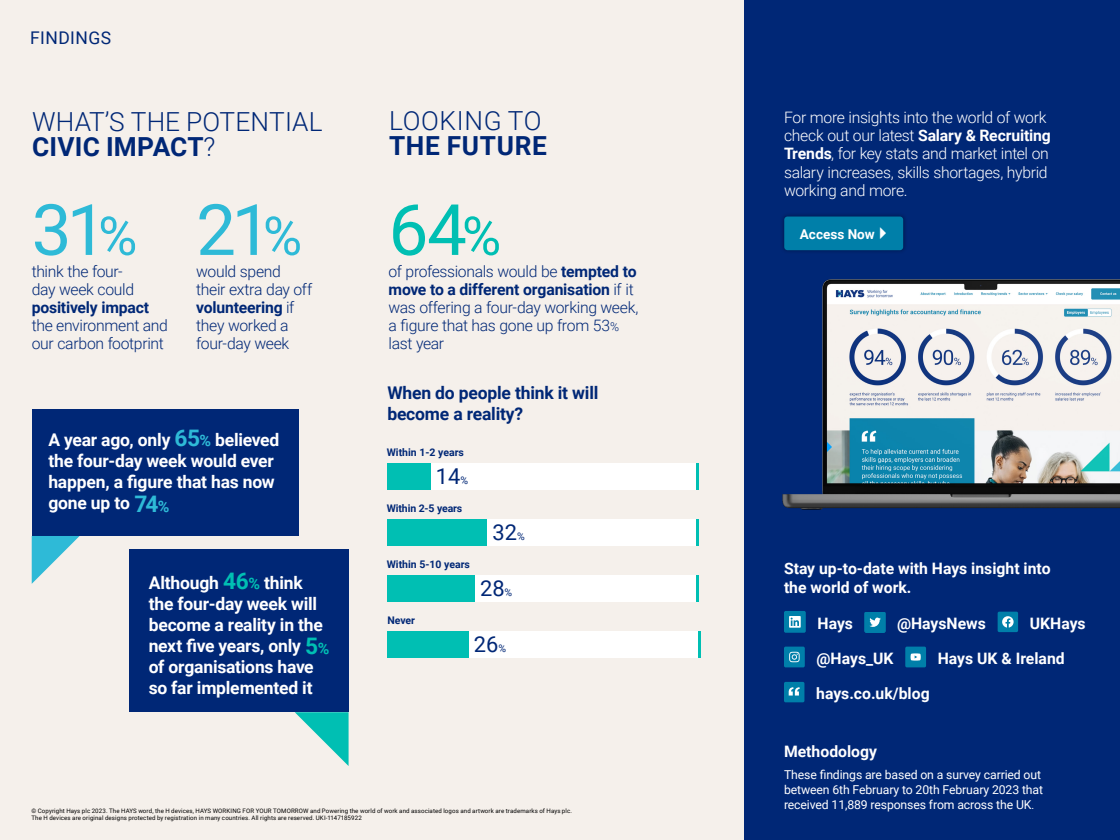
<style>
.page{position:relative;width:1120px;height:840px;background:#fff}
.page>*{position:absolute;margin:0;border:0;box-sizing:border-box;transform-origin:0 0}
.t1{font:70.88px "Roboto";color:#2ebad7}
.t2{font:70.88px "Roboto";color:#00bfb3}
.t3{font:300 26.25px/25.2px "Roboto";letter-spacing:.01em;color:#002776}
.t4{font:700 26.25px "Roboto";letter-spacing:.025em;color:#002776}
.t5{font:700 22.75px "Roboto";color:#00bfb3}
.t6{font:21.88px "Roboto";color:#002776}
.t7{font:700 17.5px/21px "Roboto";letter-spacing:-.01em;color:#fff}
.t8{font:700 17.5px/21px "Roboto";letter-spacing:-.01em;color:#002776}
.t9{font:17.5px "Roboto";letter-spacing:.025em;color:#002776}
.t10{font:300 15.75px/18.1px "Roboto";letter-spacing:-.02em;color:#002776}
.t11{font:300 15.75px/18.1px "Roboto";letter-spacing:-.02em;color:#fff}
.t12{font:700 15.75px/18.9px "Roboto";color:#fff}
.t13{font:700 15.75px "Roboto";letter-spacing:-.01em;color:#002776}
.t14{font:700 13.56px "Roboto";color:#fff}
.t15{font:12.25px/14.7px "Roboto";letter-spacing:-.01em;color:#fff}
.t16{font:700 10.5px "Roboto";color:#002776}
.t17{font:6.12px/7px "Roboto";letter-spacing:.02em;color:#000}
.s1{font-weight:700}
.s2{font-size:53.55px}
.s3{font-size:22.75px;color:#2ebad7}
.s4{font-size:15.75px;color:#2ebad7}
.s5{font-size:22.75px;color:#00bfb3}
.s6{font-size:15.75px;color:#00bfb3}
.s7{font-size:15.75px}
.s8{font-size:12.25px}
.s9{font-size:10.5px}
</style>
<div class="page">
<div style="left:743px;top:0;width:377px;height:840px;background:#002776"></div>
<div style="left:0;top:0;width:743px;height:840px;background:#f5f0eb"></div>
<div style="left:387px;top:463px;width:312px;height:26px;background:#fff"></div>
<div style="left:387px;top:463px;width:44px;height:26px;background:#00bfb3"></div>
<div style="left:387px;top:575px;width:312px;height:26px;background:#fff"></div>
<div style="left:387px;top:575px;width:88px;height:26px;background:#00bfb3"></div>
<div style="left:388px;top:631px;width:312px;height:26px;background:#fff"></div>
<div style="left:387px;top:631px;width:81px;height:26px;background:#00bfb3"></div>
<div style="left:387px;top:519px;width:312px;height:26px;background:#fff"></div>
<div style="left:387px;top:519px;width:100px;height:26px;background:#00bfb3"></div>
<hr style="left:697px;top:575px;width:2px;height:26px;background:#00bfb3">
<hr style="left:698px;top:631px;width:2px;height:26px;background:#00bfb3">
<hr style="left:697px;top:519px;width:2px;height:26px;background:#00bfb3">
<hr style="left:697px;top:463px;width:2px;height:26px;background:#00bfb3">
<div style="left:32px;top:410px;width:266px;height:126px;background:#002776"></div>
<svg style="left:32px;top:536px;width:48px;height:48px"></svg>
<div style="left:130px;top:550px;width:219px;height:162px;background:#002776"></div>
<svg style="left:295px;top:712px;width:54px;height:54px"></svg>
<img style="left:782px;top:279px;width:338px;height:231px">
<div style="left:780px;top:212px;width:128px;height:43px;background:#000;opacity:.4"></div>
<div style="left:784px;top:217px;width:119px;height:33px;background:#007fa9;border-radius:3px"></div>
<div style="left:784px;top:611px;width:22px;height:22px;background:#007fa9;border-radius:2px"></div>
<svg style="left:789px;top:616px;width:12px;height:12px"></svg>
<div style="left:865px;top:612px;width:20px;height:20px;background:#007fa9;border-radius:2px"></div>
<div style="left:865px;top:612px;width:20px;height:20px;border:1px solid #007fa9;border-radius:2px"></div>
<svg style="left:869px;top:618px;width:12px;height:9px"></svg>
<div style="left:998px;top:612px;width:20px;height:20px;background:#007fa9;border-radius:2px"></div>
<svg style="left:1002px;top:616px;width:12px;height:12px"></svg>
<div style="left:784px;top:647px;width:21px;height:20px;background:#007faa;border-radius:2px"></div>
<svg style="left:789px;top:652px;width:11px;height:10px"></svg>
<div style="left:905px;top:647px;width:21px;height:20px;background:#007fa9;border-radius:2px"></div>
<svg style="left:911px;top:653px;width:10px;height:8px"></svg>
<div style="left:784px;top:682px;width:20px;height:20px;background:#007fa9;border-radius:2px"></div>
<svg style="left:789px;top:687px;width:11px;height:9px"></svg>
<p class="t9" style="left:30px;top:25px;width:82px">FINDINGS</p>
<h2 class="t3" style="left:32px;top:108px;width:292px">WHAT’S THE POTENTIAL<br><span class="s1">CIVIC IMPACT</span>?</h2>
<h1 class="t1" style="left:32px;top:180px;width:107px">31<span class="s2">%</span></h1>
<p class="t10" style="left:32px;top:262px;width:104px">think the four&shy;day week could</p>
<p class="t13" style="left:32px;top:297px;width:119px">positively impact</p>
<p class="t10" style="left:32px;top:316px;width:138px">the environment and our carbon footprint</p>
<h1 class="t1" style="left:196px;top:180px;width:107px">21<span class="s2">%</span></h1>
<p class="t10" style="left:196px;top:262px;width:118px">would spend their extra day off <span class="s1">volunteering</span> if they worked a four-day week</p>
<p class="t7" style="left:48px;top:429px;width:232px">A year ago, only <span class="s3">65</span><span class="s4">%</span> believed the four-day week would ever happen, a figure that has now gone up to <span class="s3">74</span><sub>%</sub></p>
<p class="t7" style="left:149px;top:571px;width:176px">Although <span class="s5">46</span><span class="s6">%</span> think the four-day week will become a reality in the next five years, only<br>of organisations have so far implemented it</p>
<h3 class="t5" style="left:305px;top:630px;width:26px">5<span class="s7">%</span></h3>
<h2 class="t3" style="left:389px;top:107px;width:154px">LOOKING TO</h2>
<h2 class="t4" style="left:389px;top:128px;width:159px">THE FUTURE</h2>
<h1 class="t2" style="left:389px;top:180px;width:114px">64<span class="s2">%</span></h1>
<p class="t10" style="left:389px;top:262px;width:252px">of professionals would be <span class="s1">tempted to move to a different organisation</span> if it was offering a four-day working week, a figure that has gone up from 53<span class="s8">% </span>last year</p>
<p class="t8" style="left:387px;top:382px;width:213px">When do people think it will become a reality?</p>
<p class="t16" style="left:387px;top:445px;width:79px">Within 1-2 years</p>
<h3 class="t6" style="left:436px;top:461px;width:34px">14<span class="s9">%</span></h3>
<p class="t16" style="left:387px;top:501px;width:77px">Within 2-5 years</p>
<p class="t16" style="left:387px;top:557px;width:85px">Within 5-10 years</p>
<p class="t16" style="left:387px;top:613px;width:29px">Never</p>
<h3 class="t6" style="left:493px;top:517px;width:34px">32<span class="s9">%</span></h3>
<h3 class="t6" style="left:480px;top:573px;width:34px">28<span class="s9">%</span></h3>
<h3 class="t6" style="left:474px;top:629px;width:34px">26<span class="s9">%</span></h3>
<p class="t17" style="left:32px;top:807px;width:542px">© Copyright Hays plc 2023. The HAYS word, the H devices, HAYS WORKING FOR YOUR TOMORROW and Powering the world of work and associated logos and artwork are trademarks of Hays plc.<br>The H devices are original designs protected by registration in many countries. All rights are reserved. UKI-1147185922</p>
<p class="t11" style="left:784px;top:108px;width:268px">For more insights into the world of work check out our latest <span class="s1">Salary &amp; Recruiting Trends</span>, for key stats and market intel on salary increases, skills shortages, hybrid working and more.</p>
<p class="t14" style="left:800px;top:224px;width:76px">Access Now</p>
<p class="t12" style="left:784px;top:559px;width:268px">Stay up-to-date with Hays insight into the world of work.</p>
<p class="t12" style="left:818px;top:613px;width:37px">Hays</p>
<p class="t12" style="left:897px;top:613px;width:90px">@HaysNews</p>
<p class="t12" style="left:1030px;top:613px;width:57px">UKHays</p>
<p class="t12" style="left:817px;top:649px;width:78px">@Hays_UK</p>
<p class="t12" style="left:938px;top:649px;width:128px">Hays UK &amp; Ireland</p>
<p class="t12" style="left:816px;top:683px;width:115px">hays.co.uk/blog</p>
<p class="t12" style="left:784px;top:742px;width:95px">Methodology</p>
<p class="t15" style="left:784px;top:767px;width:261px">These findings are based on a survey carried out between 6th February to 20th February 2023 that received 11,889 responses from across the UK<span class="s9">.</span></p>
</div>
